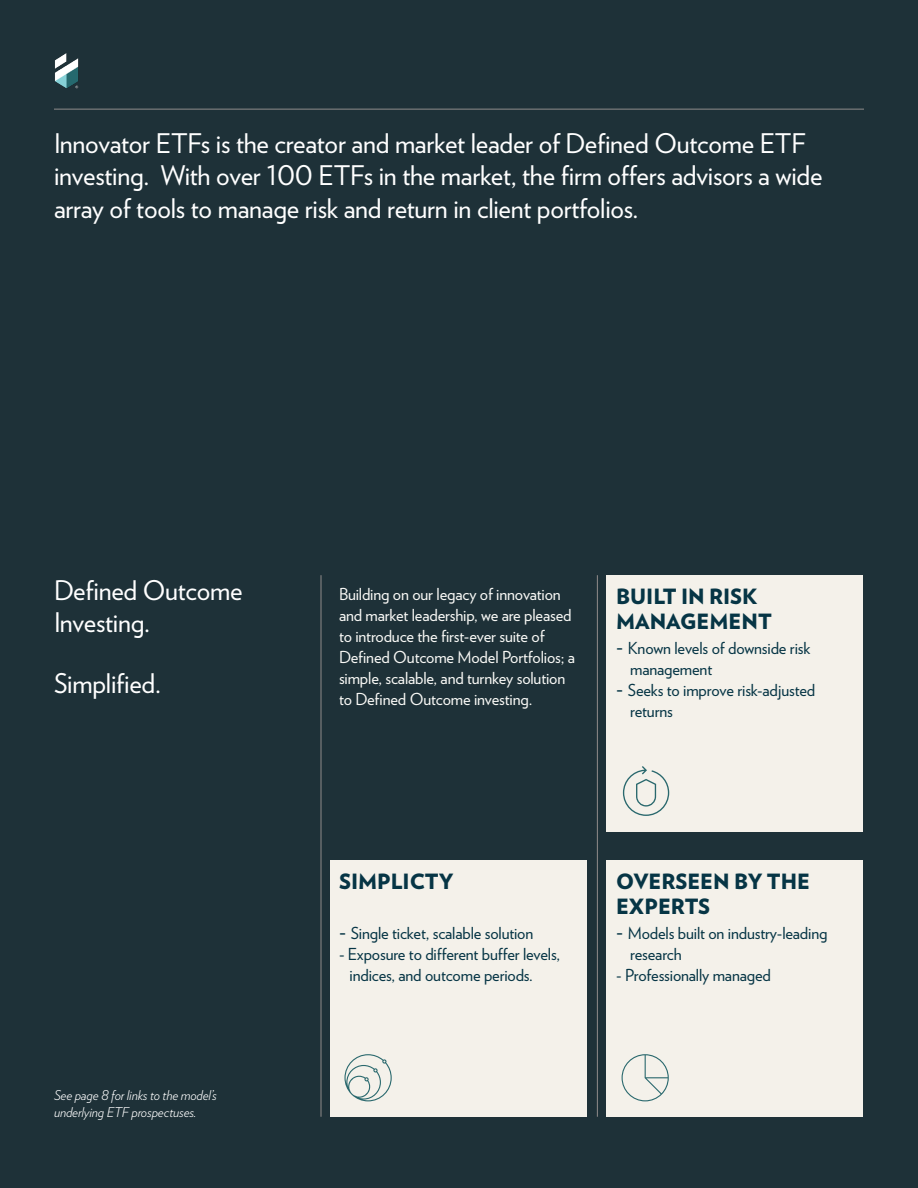
<style>
.page{position:relative;width:918px;height:1188px;background:#1e3138}
.page>*{position:absolute;margin:0;border:0;box-sizing:border-box;transform-origin:0 0}
.t1{font:27px/32.4px "Verlag";letter-spacing:-.01em;color:#fff}
.t2{font:900 21px/25.2px "Verlag";color:#063545}
.t3{font:16.5px/21px "Verlag";letter-spacing:-.01em;color:#063545}
.t4{font:16.5px/21px "Verlag";letter-spacing:-.01em;color:#f8f8f5}
.t5{font:italic 300 13.5px/16.5px "Verlag";letter-spacing:-.01em;color:#fff}
.s1{font-size:21px}
</style>
<div class="page">
<div style="left:607px;top:575px;width:256px;height:257px;background:#f4f1ea"></div>
<div style="left:607px;top:860px;width:256px;height:257px;background:#f4f1ea"></div>
<div style="left:331px;top:860px;width:256px;height:257px;background:#f4f1ea"></div>
<hr style="left:54px;top:109px;width:810px;height:1px;background:#908c8b">
<hr style="left:321px;top:575px;width:1px;height:542px;background:#908c8b">
<hr style="left:597px;top:575px;width:1px;height:542px;background:#908c8b">
<svg style="left:623px;top:766px;width:46px;height:50px"></svg>
<svg style="left:622px;top:1054px;width:47px;height:47px"></svg>
<svg style="left:344px;top:1054px;width:48px;height:47px"></svg>
<img style="left:55px;top:53px;width:24px;height:36px">
<p class="t1" style="left:54px;top:126px;width:770px">Innovator ETFs is the creator and market leader of Defined Outcome ETF investing. With over 100 ETFs in the market, the firm offers advisors a wide array of tools to manage risk and return in client portfolios.</p>
<p class="t1" style="left:54px;top:573px;width:190px">Defined Outcome<br>Investing.</p>
<p class="t1" style="left:54px;top:666px;width:109px">Simplified.</p>
<p class="t5" style="left:54px;top:1086px;width:164px">See page 8 for links to the model’s underlying ETF prospectuses.</p>
<p class="t4" style="left:339px;top:583px;width:237px">Building on our legacy of innovation and market leadership, we are pleased to introduce the first-ever suite of Defined Outcome Model Portfolios; a simple, scalable, and turnkey solution to Defined Outcome investing.</p>
<p class="t2" style="left:616px;top:582px;width:157px">BUILT IN RISK<br>MANAGEMENT</p>
<p class="t3" style="left:630px;top:637px;width:182px;text-indent:-14px"><span class="s1">-</span> Known levels of downside risk management</p>
<p class="t3" style="left:630px;top:679px;width:187px;text-indent:-14px"><span class="s1">-</span> Seeks to improve risk-adjusted returns</p>
<p class="t2" style="left:339px;top:867px;width:116px">SIMPLICTY</p>
<p class="t3" style="left:339px;top:922px;width:196px"><span class="s1">-</span> Single ticket, scalable solution</p>
<p class="t3" style="left:350px;top:943px;width:212px;text-indent:-11px">- Exposure to different buffer levels, indices, and outcome periods.</p>
<p class="t2" style="left:616px;top:867px;width:196px">OVERSEEN BY THE</p>
<p class="t2" style="left:616px;top:893px;width:96px">EXPERTS</p>
<p class="t3" style="left:630px;top:922px;width:199px;text-indent:-14px"><span class="s1">-</span> Models built on industry-leading research</p>
<p class="t3" style="left:616px;top:964px;width:156px">- Professionally managed</p>
</div>
